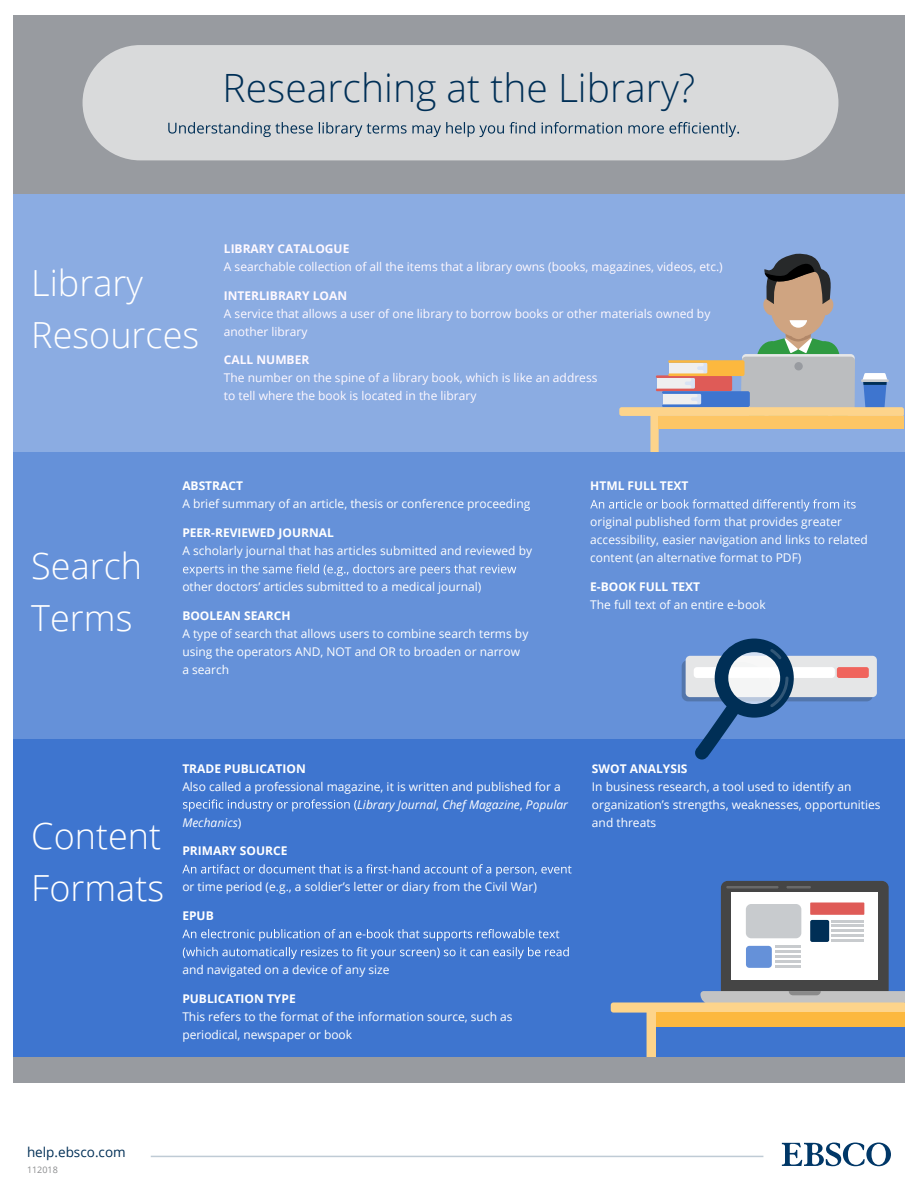
<style>
.page{position:relative;width:918px;height:1188px;background:#fff}
.page>*{position:absolute;margin:0;border:0;box-sizing:border-box;transform-origin:0 0}
.t1{font:300 39px "Open Sans";color:#002f56}
.t2{font:300 36px/52.5px "Open Sans";color:#fff}
.t3{font:13.5px "Open Sans";color:#002f56}
.t4{font:12px/18px "Open Sans";color:#fff}
.t5{font:12px/18px "Open Sans";color:#fff9ff}
.t6{font:700 12px "Open Sans";color:#fff}
.t7{font:italic 12px "Open Sans";color:#fff}
.t8{font:700 12px "Open Sans";color:#fff9ff}
.t9{font:9px "Open Sans";color:#8b8c8e}
.s1{font-style:normal}
</style>
<div class="page">
<div style="left:13px;top:15px;width:892px;height:224px;background:#989ba0"></div>
<div style="left:83px;top:45px;width:755px;height:115px;background:#d9dadb;border-radius:58px"></div>
<div style="left:13px;top:729px;width:892px;height:328px;background:#3e75cf"></div>
<div style="left:721px;top:881px;width:168px;height:116px;background:#454545;border-radius:7px"></div>
<div style="left:732px;top:893px;width:146px;height:87px;background:#fff"></div>
<hr style="left:726px;top:886px;width:53px;height:2px;background:#fff">
<hr style="left:786px;top:886px;width:25px;height:2px;background:#fff">
<div style="left:810px;top:903px;width:54px;height:12px;background:#df5b57"></div>
<div style="left:810px;top:920px;width:19px;height:22px;background:#002f56;border-radius:2px"></div>
<svg style="left:746px;top:904px;width:56px;height:64px"></svg>
<div style="left:746px;top:946px;width:26px;height:22px;background:#6591d9;border-radius:3px"></div>
<hr style="left:831px;top:920px;width:33px;height:2px;background:#c8cbce">
<hr style="left:831px;top:925px;width:33px;height:2px;background:#c8cbce">
<hr style="left:831px;top:930px;width:33px;height:2px;background:#c8cbce">
<hr style="left:831px;top:935px;width:33px;height:2px;background:#c8cbce">
<hr style="left:831px;top:940px;width:33px;height:2px;background:#c8cbce">
<hr style="left:775px;top:946px;width:26px;height:2px;background:#c8cbce">
<hr style="left:775px;top:951px;width:26px;height:2px;background:#c8cbce">
<hr style="left:775px;top:956px;width:26px;height:2px;background:#c8cbce">
<hr style="left:775px;top:966px;width:26px;height:2px;background:#c8cbce">
<hr style="left:775px;top:961px;width:26px;height:2px;background:#c8cbce">
<div style="left:746px;top:904px;width:55px;height:34px;background:#c8cbce;border-radius:5px"></div>
<svg style="left:611px;top:991px;width:294px;height:66px"></svg>
<div style="left:656px;top:1013px;width:249px;height:14px;background:#fcb83e"></div>
<div style="left:13px;top:1057px;width:892px;height:25px;background:#989ba0"></div>
<div style="left:13px;top:195px;width:892px;height:258px;background:#8bace2"></div>
<svg style="left:619px;top:253px;width:285px;height:200px"></svg>
<div style="left:659px;top:416px;width:245px;height:12px;background:#fdc665"></div>
<div style="left:13px;top:453px;width:892px;height:286px;background:#6591d9"></div>
<div style="left:682px;top:660px;width:191px;height:41px;background:linear-gradient(to bottom,#5376ac,#5376ac);border-radius:6px"></div>
<div style="left:686px;top:656px;width:191px;height:41px;background:#e5e6e7;border-radius:4px"></div>
<div style="left:694px;top:667px;width:141px;height:11px;background:#fff;border-radius:3px"></div>
<div style="left:837px;top:667px;width:32px;height:11px;background:#f0645d;border-radius:2px"></div>
<svg style="left:695px;top:639px;width:99px;height:121px"></svg>
<svg style="left:168px;top:122px;width:571px;height:15px"></svg>
<svg style="left:183px;top:564px;width:333px;height:12px"></svg>
<svg style="left:183px;top:799px;width:174px;height:12px"></svg>
<svg style="left:182px;top:864px;width:390px;height:12px"></svg>
<svg style="left:182px;top:929px;width:377px;height:12px"></svg>
<svg style="left:183px;top:947px;width:386px;height:12px"></svg>
<svg style="left:590px;top:499px;width:266px;height:12px"></svg>
<svg style="left:782px;top:1143px;width:109px;height:23px"></svg>
<hr style="left:151px;top:1156px;width:612px;height:1px;background:#bfcbd5">
<h1 class="t1" style="left:223px;top:62px;width:474px">Researching at the Library?</h1>
<h2 class="t2" style="left:31px;top:256px;width:169px">Library<br>Resources</h2>
<p class="t8" style="left:224px;top:240px;width:127px">LIBRARY CATALOGUE</p>
<p class="t5" style="left:224px;top:257px;width:500px">A searchable collection of all the items that a library owns (books, magazines, videos, etc.)</p>
<p class="t8" style="left:224px;top:287px;width:125px">INTERLIBRARY LOAN</p>
<p class="t5" style="left:224px;top:304px;width:488px">A service that allows a user of one library to borrow books or other materials owned by another library</p>
<p class="t8" style="left:224px;top:351px;width:87px">CALL NUMBER</p>
<p class="t5" style="left:224px;top:369px;width:375px">The number on the spine of a library book, which is like an address to tell where the book is located in the library</p>
<h2 class="t2" style="left:31px;top:539px;width:112px">Search<br>Terms</h2>
<p class="t6" style="left:182px;top:478px;width:62px">ABSTRACT</p>
<p class="t4" style="left:182px;top:495px;width:349px">A brief summary of an article, thesis or conference proceeding</p>
<p class="t6" style="left:182px;top:524px;width:153px">PEER-REVIEWED JOURNAL</p>
<p class="t4" style="left:182px;top:542px;width:351px">A scholarly journal that has articles submitted and reviewed by</p>
<p class="t4" style="left:182px;top:578px;width:301px">other doctors’ articles submitted to a medical journal)</p>
<p class="t6" style="left:182px;top:607px;width:110px">BOOLEAN SEARCH</p>
<p class="t4" style="left:182px;top:624px;width:348px">A type of search that allows users to combine search terms by using the operators AND, NOT and OR to broaden or narrow a search</p>
<p class="t6" style="left:590px;top:478px;width:100px">HTML FULL TEXT</p>
<p class="t4" style="left:590px;top:513px;width:279px">original published form that provides greater accessibility, easier navigation and links to related content (an alternative format to PDF)</p>
<p class="t6" style="left:590px;top:578px;width:111px">E-BOOK FULL TEXT</p>
<p class="t4" style="left:590px;top:596px;width:177px">The full text of an entire e-book</p>
<h2 class="t2" style="left:31px;top:809px;width:134px">Content<br>Formats</h2>
<p class="t6" style="left:182px;top:760px;width:125px">TRADE PUBLICATION</p>
<p class="t4" style="left:182px;top:777px;width:380px">Also called a professional magazine, it is written and published for a</p>
<p class="t7" style="left:357px;top:796px;width:212px">Library Journal<span class="s1">,</span> Chef Magazine<span class="s1">,</span> Popular</p>
<p class="t7" style="left:182px;top:814px;width:61px">Mechanics<span class="s1">)</span></p>
<p class="t6" style="left:182px;top:843px;width:107px">PRIMARY SOURCE</p>
<p class="t4" style="left:182px;top:878px;width:356px">or time period (e.g., a soldier’s letter or diary from the Civil War)</p>
<p class="t6" style="left:182px;top:907px;width:33px">EPUB</p>
<p class="t4" style="left:182px;top:961px;width:209px">and navigated on a device of any size</p>
<p class="t6" style="left:182px;top:990px;width:115px">PUBLICATION TYPE</p>
<p class="t4" style="left:182px;top:1007px;width:332px">This refers to the format of the information source, such as periodical, newspaper or book</p>
<p class="t6" style="left:592px;top:760px;width:97px">SWOT ANALYSIS</p>
<p class="t4" style="left:592px;top:777px;width:290px">In business research, a tool used to identify an organization’s strengths, weaknesses, opportunities and threats</p>
<p class="t3" style="left:27px;top:1143px;width:100px">help.ebsco.com</p>
<p class="t9" style="left:27px;top:1164px;width:32px">112018</p>
</div>
